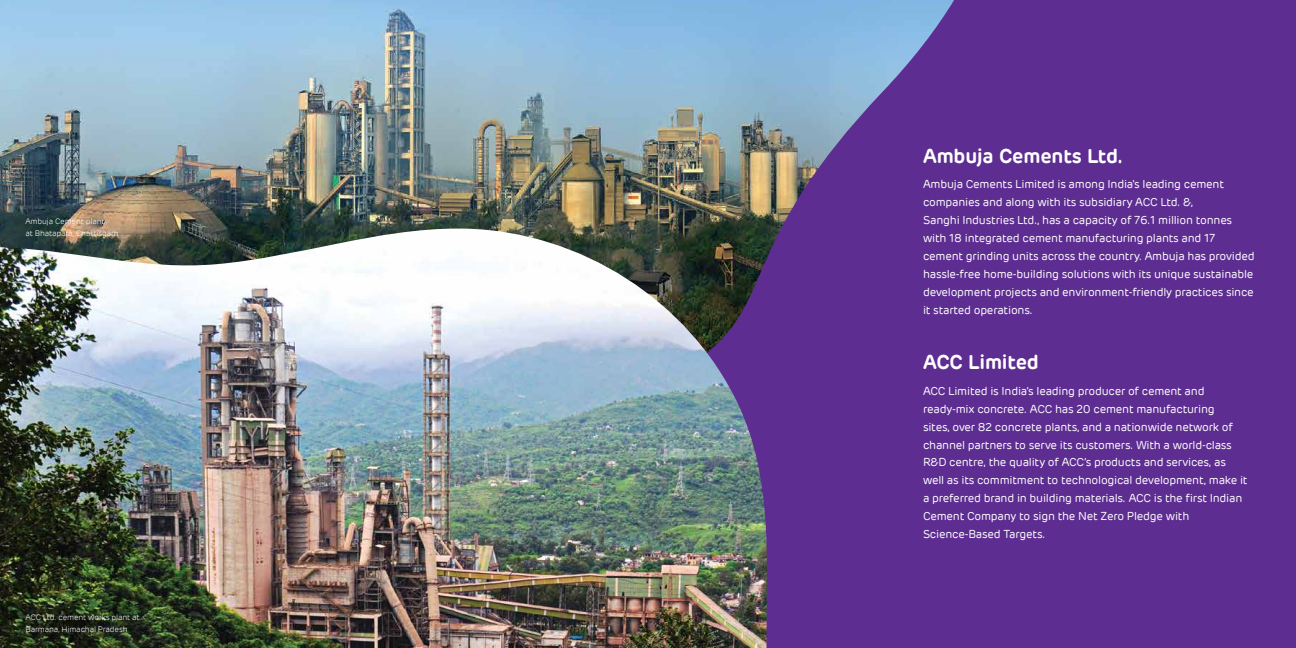
<style>
.page{position:relative;width:1296px;height:648px;background:#fff}
.page>*{position:absolute;margin:0;border:0;box-sizing:border-box;transform-origin:0 0}
.t1{font:600 20px "Adani";letter-spacing:-.01em;color:#fff}
.t2{font:11.5px/17.9px "Adani";letter-spacing:-.02em;color:#fff}
.t3{font:300 8px/11.9px "Adani";letter-spacing:-.02em;color:#fff}
</style>
<div class="page">
<div style="left:774px;top:0;width:522px;height:648px;background:#5e2d91"></div>
<img style="left:0;top:0;width:954px;height:353px">
<img style="left:0;top:229px;width:774px;height:419px">
<p class="t3" style="left:25px;top:216px;width:95px">Ambuja Cement plant<br>at Bhatapara, Chattisgarh</p>
<p class="t3" style="left:25px;top:612px;width:116px">ACC Ltd. cement works plant at<br>Barmana, Himachal Pradesh</p>
<h1 class="t1" style="left:923px;top:143px;width:202px">Ambuja Cements Ltd.</h1>
<p class="t2" style="left:923px;top:176px;width:333px">Ambuja Cements Limited is among India's leading cement companies and along with its subsidiary ACC Ltd. &amp;,<br>Sanghi Industries Ltd., has a capacity of 76.1 million tonnes with 18 integrated cement manufacturing plants and 17 cement grinding units across the country. Ambuja has provided hassle-free home-building solutions with its unique sustainable development projects and environment-friendly practices since it started operations.</p>
<h1 class="t1" style="left:923px;top:349px;width:117px">ACC Limited</h1>
<p class="t2" style="left:923px;top:382px;width:326px">ACC Limited is India’s leading producer of cement and ready-mix concrete. ACC has 20 cement manufacturing<br>sites, over 82 concrete plants, and a nationwide network of channel partners to serve its customers. With a world-class R&amp;D centre, the quality of ACC’s products and services, as well as its commitment to technological development, make it a preferred brand in building materials. ACC is the first Indian Cement Company to sign the Net Zero Pledge with Science-Based Targets.</p>
</div>
